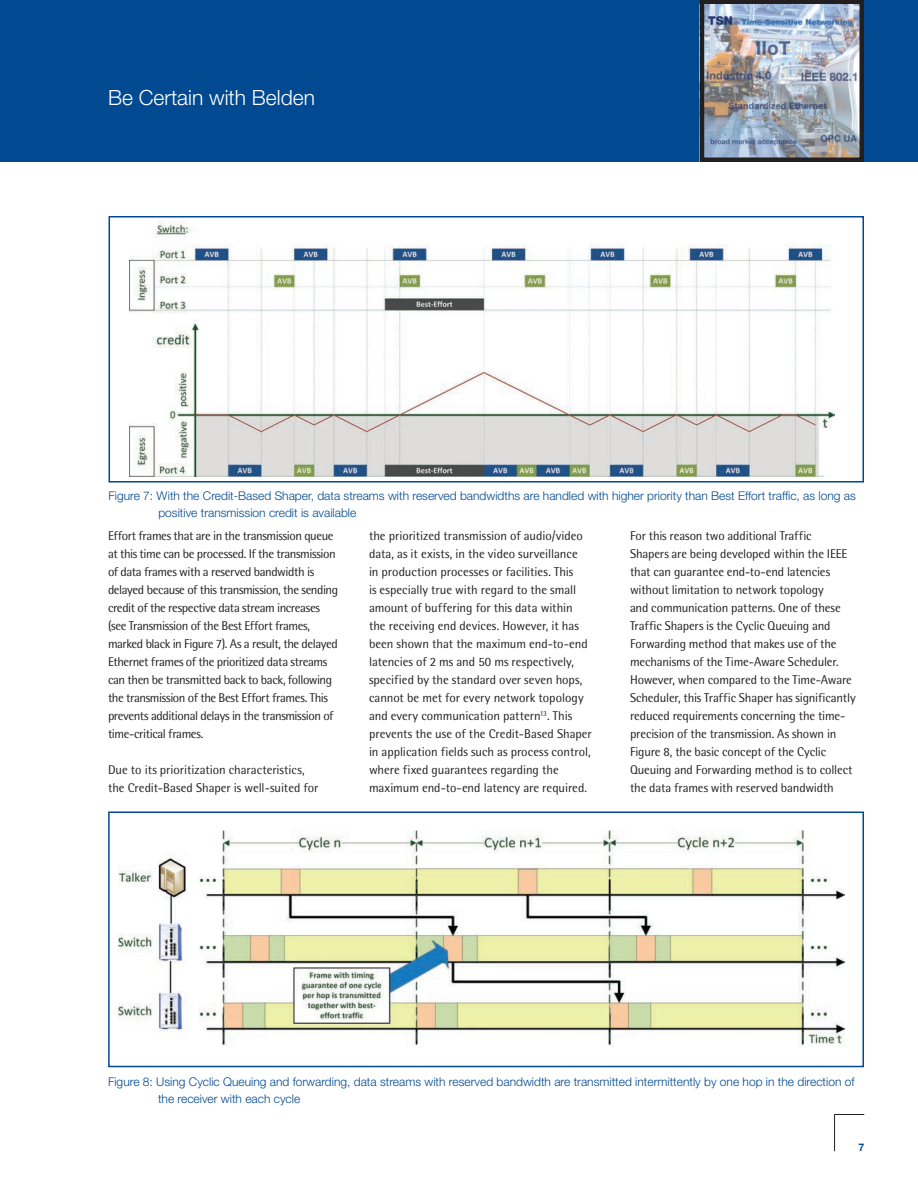
<style>
.page{position:relative;width:918px;height:1188px;background:#fff}
.page>*{position:absolute;margin:0;border:0;box-sizing:border-box;transform-origin:0 0}
.t1{font:300 21px "Helvetica Neue";color:#fff}
.t2{font:12.75px/18px "Rotis Semi Sans Std";letter-spacing:-.01em;color:#231f20}
.t3{font:12.75px/18px "Rotis Semi Sans Std";letter-spacing:-.03em;color:#231f20}
.t4{font:300 12px/17.2px "Helvetica Neue LT Pro";color:#014990}
.t5{font:700 10.5px "Helvetica Neue";color:#014990}
</style>
<div class="page">
<div style="left:0;top:0;width:918px;height:162px;background:#014990"></div>
<hr style="left:834px;top:1114px;width:30px;height:1px;background:#231f20">
<hr style="left:834px;top:1115px;width:1px;height:36px;background:#231f20">
<img style="left:700px;top:0;width:164px;height:162px">
<img style="left:129px;top:221px;width:706px;height:256px">
<div style="left:109px;top:216px;width:755px;height:267px;border:2px solid #014990"></div>
<img style="left:119px;top:831px;width:726px;height:216px">
<div style="left:108px;top:812px;width:756px;height:255px;border:2px solid #014990"></div>
<h1 class="t1" style="left:108px;top:85px;width:208px">Be Certain with Belden</h1>
<p class="t4" style="left:158px;top:487px;width:699px;text-indent:-50px">Figure 7: With the Credit-Based Shaper, data streams with reserved bandwidths are handled with higher priority than Best Effort traffic, as long as positive transmission credit is available</p>
<p class="t3" style="left:108px;top:527px;width:232px">Effort frames that are in the transmission queue at this time can be processed. If the transmission of data frames with a reserved bandwidth is delayed because of this transmission, the sending credit of the respective data stream increases (see Transmission of the Best Effort frames, marked black in Figure 7). As a result, the delayed Ethernet frames of the prioritized data streams can then be transmitted back to back, following the transmission of the Best Effort frames. This prevents additional delays in the transmission of time-critical frames.</p>
<p class="t2" style="left:108px;top:761px;width:212px">Due to its prioritization characteristics, the Credit-Based Shaper is well-suited for</p>
<p class="t2" style="left:369px;top:527px;width:224px">the prioritized transmission of audio/video data, as it exists, in the video surveillance<br>in production processes or facilities. This<br>is especially true with regard to the small amount of buffering for this data within the receiving end devices. However, it has been shown that the maximum end-to-end latencies of 2 ms and 50 ms respectively, specified by the standard over seven hops, cannot be met for every network topology and every communication pattern<sup>13</sup>. This prevents the use of the Credit-Based Shaper in application fields such as process control, where fixed guarantees regarding the maximum end-to-end latency are required.</p>
<p class="t2" style="left:630px;top:527px;width:227px">For this reason two additional Traffic<br>Shapers are being developed within the IEEE that can guarantee end-to-end latencies without limitation to network topology<br>and communication patterns. One of these Traffic Shapers is the Cyclic Queuing and Forwarding method that makes use of the mechanisms of the Time-Aware Scheduler.<br>However, when compared to the Time-Aware Scheduler, this Traffic Shaper has significantly reduced requirements concerning the time&shy;precision of the transmission. As shown in Figure 8, the basic concept of the Cyclic Queuing and Forwarding method is to collect the data frames with reserved bandwidth</p>
<p class="t4" style="left:158px;top:1072px;width:698px;text-indent:-50px">Figure 8: Using Cyclic Queuing and forwarding, data streams with reserved bandwidth are transmitted intermittently by one hop in the direction of the receiver with each cycle</p>
<p class="t5" style="left:858px;top:1141px;width:7px">7</p>
</div>
